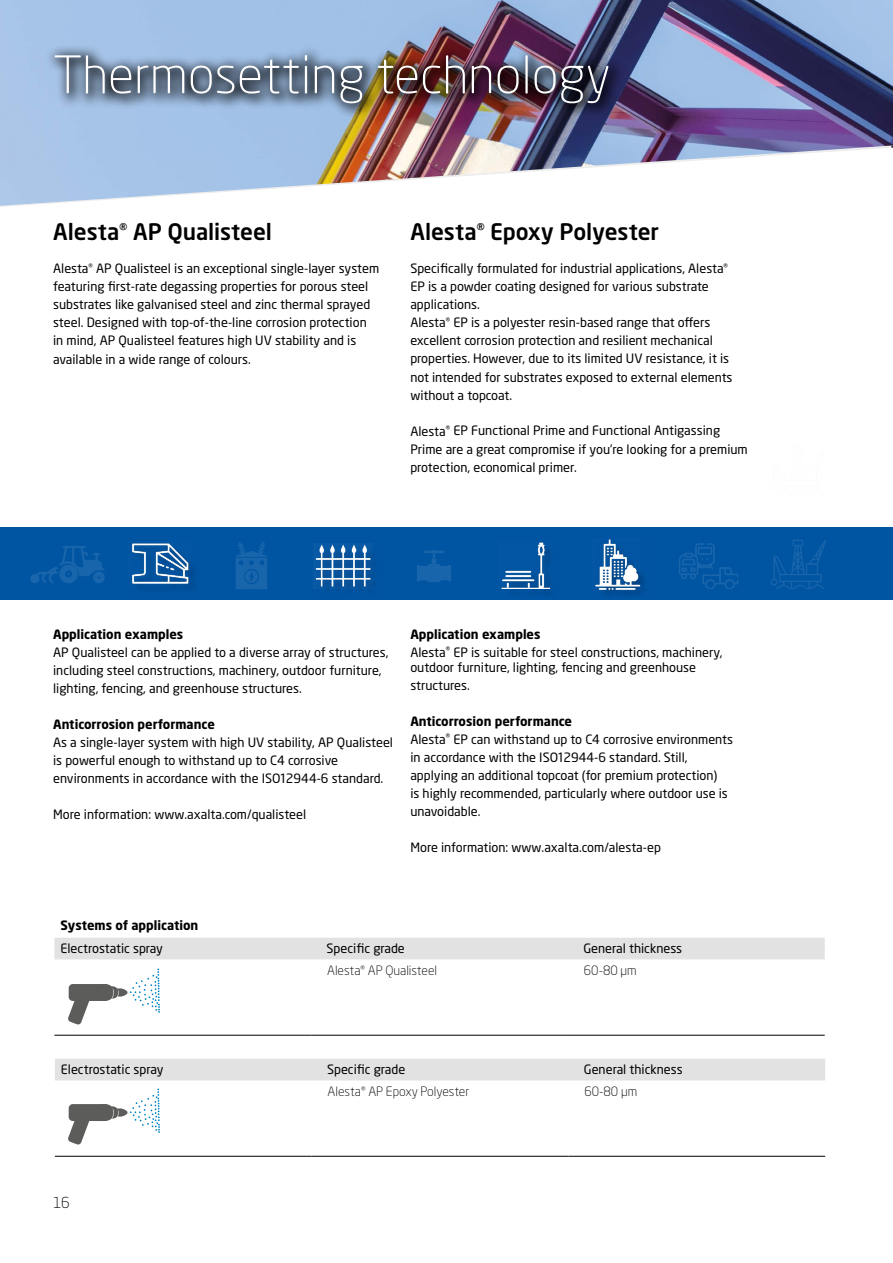
<style>
.page{position:relative;width:893px;height:1263px;background:#fff}
.page>*{position:absolute;margin:0;border:0;box-sizing:border-box;transform-origin:0 0}
.t1{font:300 51px "Neo Sans Pro";color:#fff}
.t2{font:500 22.5px "Neo Sans Pro";letter-spacing:-.005em;color:#000}
.t3{font:300 15px "Neo Sans Pro";color:#000}
.t4{font:12.75px/18px "Neo Sans Pro";color:#000}
.t5{font:700 12.75px "Neo Sans Pro";color:#000}
.t6{font:300 12.75px "Neo Sans Pro";color:#000}
.s1{font-weight:700}
.s2{color:#fff}
</style>
<div class="page">
<div style="left:0;top:527px;width:893px;height:73px;background:#0055a3"></div>
<img style="left:30px;top:546px;width:75px;height:37px">
<div style="left:133px;top:545px;width:66px;height:49px;background:#00519d"></div>
<img style="left:132px;top:543px;width:60px;height:41px">
<img style="left:236px;top:542px;width:31px;height:47px">
<img style="left:315px;top:544px;width:57px;height:43px">
<img style="left:417px;top:550px;width:34px;height:32px">
<svg style="left:504px;top:588px;width:47px;height:7px"></svg>
<img style="left:501px;top:542px;width:50px;height:46px">
<div style="left:597px;top:541px;width:54px;height:58px;background:linear-gradient(to right,#014f9a,#00509c)"></div>
<img style="left:595px;top:539px;width:47px;height:52px">
<img style="left:679px;top:543px;width:60px;height:45px">
<img style="left:771px;top:540px;width:55px;height:49px">
<img style="left:0;top:0;width:893px;height:206px">
<svg style="left:107px;top:968px;width:53px;height:45px"></svg>
<div style="left:69px;top:984px;width:40px;height:17px;background:#5c5c5b;border-radius:4px"></div>
<svg style="left:68px;top:985px;width:22px;height:40px"></svg>
<svg style="left:107px;top:1088px;width:53px;height:45px"></svg>
<div style="left:69px;top:1104px;width:40px;height:17px;background:#5c5c5b;border-radius:4px"></div>
<svg style="left:68px;top:1105px;width:22px;height:40px"></svg>
<div style="left:44px;top:44px;width:581px;height:75px;background:#000;opacity:.8"></div>
<div style="left:54px;top:938px;width:771px;height:21px;background:#e2e2e2"></div>
<hr style="left:54px;top:1035px;width:257px;height:1px;background:#000">
<hr style="left:311px;top:1035px;width:257px;height:1px;background:#000">
<hr style="left:568px;top:1035px;width:257px;height:1px;background:#000">
<div style="left:55px;top:1059px;width:770px;height:21px;background:#e2e2e2"></div>
<hr style="left:55px;top:1156px;width:257px;height:1px;background:#000">
<hr style="left:312px;top:1156px;width:256px;height:1px;background:#000">
<hr style="left:568px;top:1156px;width:257px;height:1px;background:#000">
<h1 class="t1" style="left:53px;top:44px;width:559px">Thermosetting technology</h1>
<h2 class="t2" style="left:53px;top:218px;width:220px">Alesta<sup>®</sup> AP Qualisteel</h2>
<p class="t4" style="left:53px;top:260px;width:328px">Alesta<sup>®</sup> AP Qualisteel is an exceptional single-layer system featuring first-rate degassing properties for porous steel substrates like galvanised steel and zinc thermal sprayed steel. Designed with top-of-the-line corrosion protection in mind, AP Qualisteel features high UV stability and is available in a wide range of colours.</p>
<h2 class="t2" style="left:410px;top:218px;width:250px">Alesta<sup>®</sup> Epoxy Polyester</h2>
<p class="t4" style="left:410px;top:260px;width:324px">Specifically formulated for industrial applications, Alesta<sup>® </sup>EP is a powder coating designed for various substrate applications.<br>Alesta<sup>®</sup> EP is a polyester resin-based range that offers excellent corrosion protection and resilient mechanical properties. However, due to its limited UV resistance, it is not intended for substrates exposed to external elements without a topcoat.</p>
<p class="t4" style="left:410px;top:422px;width:339px">Alesta<sup>®</sup> EP Functional Prime and Functional Antigassing<br>Prime are a great compromise if you’re looking for a premium protection, economical primer.</p>
<p class="t5" style="left:53px;top:626px;width:132px">Application examples</p>
<p class="t4" style="left:53px;top:643px;width:337px">AP Qualisteel can be applied to a diverse array of structures, including steel constructions, machinery, outdoor furniture, lighting, fencing, and greenhouse structures.</p>
<p class="t5" style="left:53px;top:716px;width:163px">Anticorrosion performance</p>
<p class="t4" style="left:53px;top:733px;width:341px">As a single-layer system with high UV stability, AP Qualisteel is powerful enough to withstand up to C4 corrosive environments in accordance with the ISO12944-6 standard.</p>
<p class="t4" style="left:53px;top:805px;width:255px">More information: www.axalta.com/qualisteel</p>
<p class="t4" style="left:410px;top:625px;width:314px"><span class="s1">Application examples<br></span>Alesta<sup>®</sup> EP is suitable for steel constructions, machinery,</p>
<p class="t4" style="left:410px;top:658px;width:287px">outdoor furniture, lighting, fencing and greenhouse structures.</p>
<p class="t4" style="left:410px;top:712px;width:324px"><span class="s1">Anticorrosion performance<br></span>Alesta<sup>®</sup> EP can withstand up to C4 corrosive environments in accordance with the ISO12944-6 standard. Still, applying an additional topcoat (for premium protection)<br>is highly recommended, particularly where outdoor use is unavoidable.</p>
<p class="t4" style="left:410px;top:838px;width:252px">More information: www.axalta.com/alesta-ep</p>
<p class="t5" style="left:60px;top:917px;width:140px">Systems of application</p>
<p class="t4" style="left:60px;top:939px;width:104px">Electrostatic spray</p>
<p class="t4" style="left:327px;top:939px;width:80px">Specific grade</p>
<p class="t4" style="left:583px;top:939px;width:100px">General thickness</p>
<p class="t6" style="left:319px;top:963px;width:120px"><span class="s2">•</span> Alesta<sup>®</sup> AP Qualisteel</p>
<p class="t6" style="left:575px;top:963px;width:63px"><span class="s2">•</span> 60-80 µm</p>
<p class="t4" style="left:61px;top:1060px;width:104px">Electrostatic spray</p>
<p class="t4" style="left:327px;top:1060px;width:80px">Specific grade</p>
<p class="t4" style="left:584px;top:1060px;width:100px">General thickness</p>
<p class="t6" style="left:319px;top:1084px;width:152px"><span class="s2">•</span> Alesta<sup>®</sup> AP Epoxy Polyester</p>
<p class="t6" style="left:576px;top:1084px;width:63px"><span class="s2">•</span> 60-80 µm</p>
<p class="t3" style="left:53px;top:1194px;width:18px">16</p>
</div>
